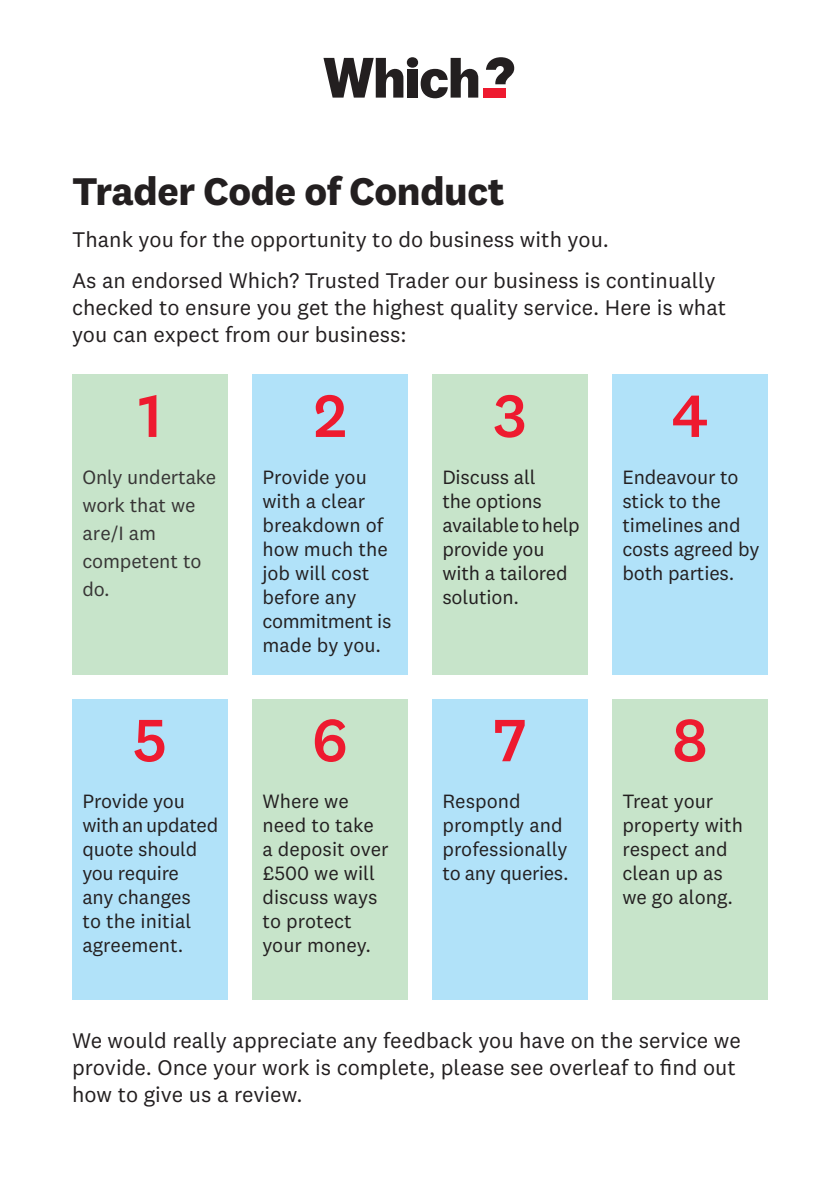
<style>
.page{position:relative;width:840px;height:1191px;background:#fff}
.page>*{position:absolute;margin:0;border:0;box-sizing:border-box;transform-origin:0 0}
.t1{font:500 61.8px "National 2";color:#ee1a2f}
.t2{font:700 40px "National 2";letter-spacing:-.01em;color:#231f20}
.t3{font:22px/27px "National 2";color:#231f20}
.t4{font:20px/24px "National 2";letter-spacing:-.005em;color:#231f20}
.t5{font:20px/28px "National 2";letter-spacing:-.01em;color:#373535}
</style>
<div class="page">
<svg style="left:486px;top:57px;width:28px;height:27px"></svg>
<div style="left:483px;top:89px;width:22px;height:9px;background:#ee1a2f"></div>
<svg style="left:323px;top:58px;width:80px;height:40px"></svg>
<div style="left:407px;top:70px;width:10px;height:28px;background:#231f20"></div>
<svg style="left:420px;top:58px;width:58px;height:40px"></svg>
<div style="left:406px;top:57px;width:12px;height:11px;background:#231f20;border-radius:50%"></div>
<div style="left:72px;top:374px;width:156px;height:301px;background:#c7e4ca"></div>
<div style="left:252px;top:374px;width:156px;height:301px;background:#b1e2f9"></div>
<div style="left:432px;top:374px;width:155px;height:301px;background:#c7e4ca"></div>
<div style="left:611px;top:374px;width:156px;height:301px;background:#b1e2f9"></div>
<div style="left:72px;top:699px;width:156px;height:300px;background:#b1e2f9"></div>
<div style="left:252px;top:699px;width:156px;height:300px;background:#c7e4ca"></div>
<div style="left:432px;top:699px;width:155px;height:300px;background:#b1e2f9"></div>
<div style="left:611px;top:699px;width:156px;height:300px;background:#c7e4ca"></div>
<h2 class="t2" style="left:72px;top:175px;width:434px">Trader Code of Conduct</h2>
<p class="t3" style="left:72px;top:221px;width:644px;line-height:41.2px">Thank you for the opportunity to do business with you.<br>As an endorsed Which? Trusted Trader our business is continually</p>
<p class="t3" style="left:72px;top:296px;width:655px">checked to ensure you get the highest quality service. Here is what you can expect from our business:</p>
<h1 class="t1" style="left:138px;top:391px;width:25px">1</h1>
<p class="t5" style="left:82px;top:465px;width:135px">Only undertake work that we are/I am competent to do.</p>
<h1 class="t1" style="left:133px;top:716px;width:36px">5</h1>
<p class="t4" style="left:82px;top:791px;width:137px">Provide you with an updated quote should you require<br>any changes<br>to the initial agreement.</p>
<h1 class="t1" style="left:313px;top:391px;width:34px">2</h1>
<p class="t4" style="left:262px;top:467px;width:130px">Provide you with a clear breakdown of how much the job will cost before any commitment is made by you.</p>
<h1 class="t1" style="left:312px;top:716px;width:37px">6</h1>
<p class="t4" style="left:262px;top:791px;width:128px">Where we need to take a deposit over £500 we will discuss ways to protect your money.</p>
<h1 class="t1" style="left:493px;top:391px;width:35px">3</h1>
<p class="t4" style="left:442px;top:467px;width:139px">Discuss all<br>the options available to help provide you with a tailored solution.</p>
<h1 class="t1" style="left:671px;top:391px;width:38px">4</h1>
<p class="t4" style="left:622px;top:467px;width:138px">Endeavour to stick to the timelines and costs agreed by both parties.</p>
<h1 class="t1" style="left:493px;top:716px;width:35px">7</h1>
<p class="t4" style="left:442px;top:791px;width:128px">Respond promptly and professionally to any queries.</p>
<h1 class="t1" style="left:671px;top:716px;width:37px">8</h1>
<p class="t4" style="left:622px;top:791px;width:122px">Treat your property with respect and clean up as we go along.</p>
<p class="t3" style="left:72px;top:1028px;width:669px">We would really appreciate any feedback you have on the service we provide. Once your work is complete, please see overleaf to find out how to give us a review.</p>
</div>
